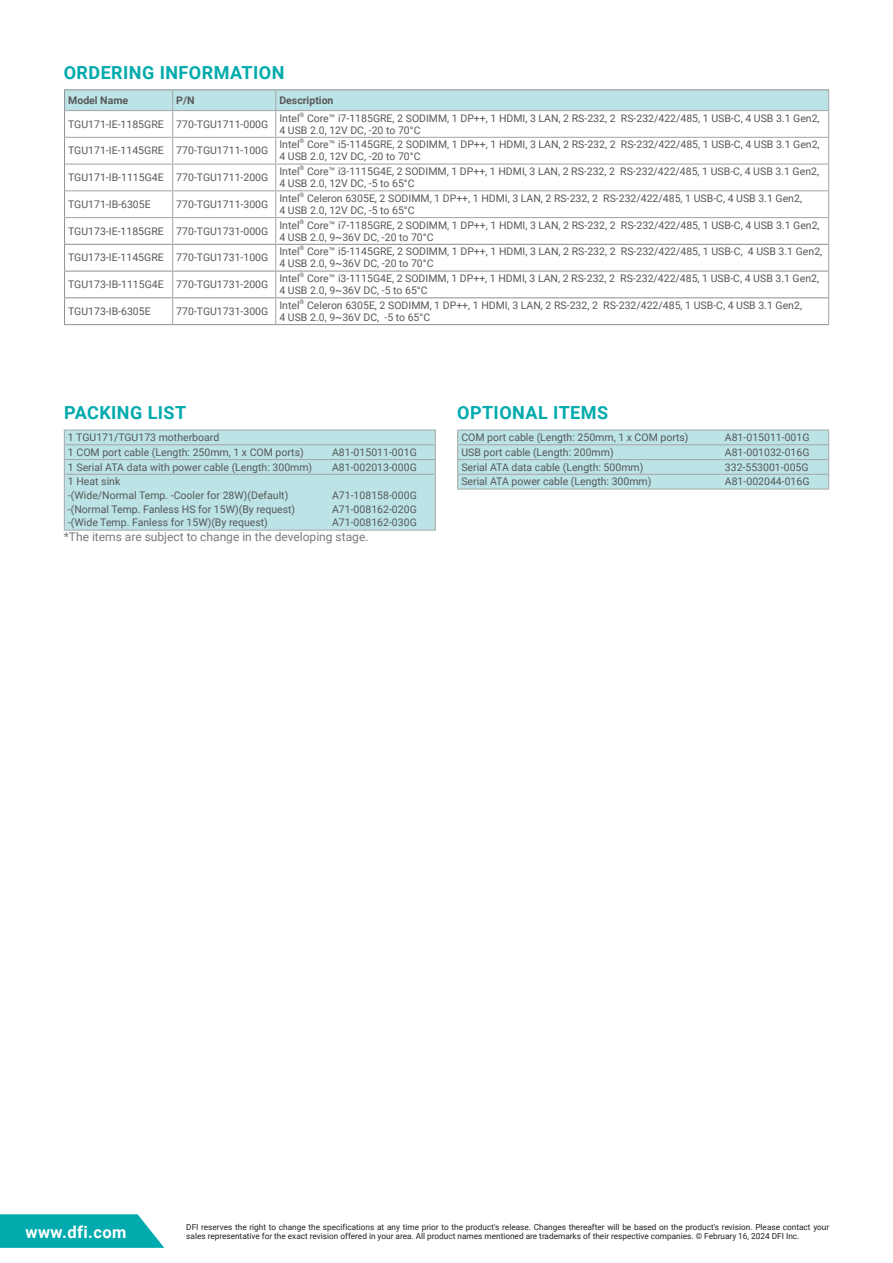
<style>
.page{position:relative;width:893px;height:1263px;background:#fff}
.page>*{position:absolute;margin:0;border:0;box-sizing:border-box;transform-origin:0 0}
.t1{font:700 18px "Roboto";letter-spacing:.025em;color:#00aaad}
.t2{font:700 16.5px "Roboto";letter-spacing:.025em;color:#fff}
.Default{font:12px "Roboto";color:#787a7d}
.Packing_List__Optional_List{font:10.5px/12px "Roboto";color:#57585a}
.Packing_List__Optional_List-2{font:700 10.5px "Roboto";color:#57585a}
.t3{font:8.25px/9px "Roboto";color:#231f20}
.Packing_List__Optional_List-3{font:6.15px "Roboto";color:#57585a}
</style>
<div class="page">
<svg style="left:0;top:1214px;width:164px;height:34px"></svg>
<hr style="left:64px;top:429px;width:264px;height:2px;background:#a8a9ad">
<hr style="left:328px;top:429px;width:108px;height:2px;background:#a8a9ad">
<div style="left:64px;top:430px;width:372px;height:100px;background:#bce3e5"></div>
<hr style="left:64px;top:475px;width:1px;height:55px;background:#a8a9ad">
<hr style="left:435px;top:475px;width:1px;height:55px;background:#a8a9ad">
<hr style="left:64px;top:474px;width:264px;height:1px;background:#a8a9ad">
<hr style="left:328px;top:474px;width:108px;height:1px;background:#a8a9ad">
<hr style="left:64px;top:530px;width:264px;height:1px;background:#a8a9ad">
<hr style="left:328px;top:530px;width:108px;height:1px;background:#a8a9ad">
<hr style="left:457px;top:429px;width:264px;height:2px;background:#a8a9ad">
<hr style="left:721px;top:429px;width:108px;height:2px;background:#a8a9ad">
<svg style="left:457px;top:430px;width:372px;height:58px"></svg>
<hr style="left:457px;top:488px;width:264px;height:2px;background:#a8a9ad">
<hr style="left:721px;top:488px;width:108px;height:2px;background:#a8a9ad">
<hr style="left:64px;top:89px;width:109px;height:1px;background:#939598">
<hr style="left:173px;top:89px;width:103px;height:1px;background:#939598">
<hr style="left:276px;top:89px;width:553px;height:1px;background:#939598">
<svg style="left:64px;top:90px;width:765px;height:234px"></svg>
<hr style="left:173px;top:297px;width:103px;height:1px;background:#939598">
<hr style="left:276px;top:297px;width:552px;height:1px;background:#939598">
<hr style="left:64px;top:324px;width:109px;height:1px;background:#939598">
<hr style="left:173px;top:324px;width:103px;height:1px;background:#939598">
<hr style="left:276px;top:324px;width:553px;height:1px;background:#939598">
<p class="t1" style="left:64px;top:60px;width:222px">ORDERING INFORMATION</p>
<p class="Packing_List__Optional_List-2" style="left:68px;top:93px;width:61px">Model Name</p>
<p class="Packing_List__Optional_List-2" style="left:176px;top:93px;width:20px">P/N</p>
<p class="Packing_List__Optional_List-2" style="left:279px;top:93px;width:56px">Description</p>
<p class="Packing_List__Optional_List" style="left:68px;top:118px;width:97px">TGU171-IE-1185GRE</p>
<p class="Packing_List__Optional_List" style="left:176px;top:118px;width:94px">770-TGU1711-000G</p>
<p class="Packing_List__Optional_List" style="left:279px;top:112px;width:22px">Intel</p>
<p class="Packing_List__Optional_List-3" style="left:300px;top:110px;width:6px">®</p>
<p class="Packing_List__Optional_List" style="left:279px;top:112px;width:542px;text-indent:28px">Core™ i7-1185GRE, 2 SODIMM, 1 DP++, 1 HDMI, 3 LAN, 2 RS-232, 2 RS-232/422/485, 1 USB-C, 4 USB 3.1 Gen2,<br>4 USB 2.0, 12V DC, -20 to 70°C</p>
<p class="Packing_List__Optional_List" style="left:68px;top:144px;width:97px">TGU171-IE-1145GRE</p>
<p class="Packing_List__Optional_List" style="left:176px;top:144px;width:94px">770-TGU1711-100G</p>
<p class="Packing_List__Optional_List" style="left:68px;top:171px;width:97px">TGU171-IB-1115G4E</p>
<p class="Packing_List__Optional_List" style="left:176px;top:171px;width:94px">770-TGU1711-200G</p>
<p class="Packing_List__Optional_List" style="left:68px;top:198px;width:84px">TGU171-IB-6305E</p>
<p class="Packing_List__Optional_List" style="left:176px;top:198px;width:94px">770-TGU1711-300G</p>
<p class="Packing_List__Optional_List" style="left:68px;top:225px;width:97px">TGU173-IE-1185GRE</p>
<p class="Packing_List__Optional_List" style="left:176px;top:225px;width:94px">770-TGU1731-000G</p>
<p class="Packing_List__Optional_List" style="left:68px;top:251px;width:97px">TGU173-IE-1145GRE</p>
<p class="Packing_List__Optional_List" style="left:176px;top:251px;width:94px">770-TGU1731-100G</p>
<p class="Packing_List__Optional_List" style="left:68px;top:278px;width:97px">TGU173-IB-1115G4E</p>
<p class="Packing_List__Optional_List" style="left:176px;top:278px;width:94px">770-TGU1731-200G</p>
<p class="Packing_List__Optional_List" style="left:68px;top:305px;width:84px">TGU173-IB-6305E</p>
<p class="Packing_List__Optional_List" style="left:176px;top:305px;width:94px">770-TGU1731-300G</p>
<p class="Packing_List__Optional_List" style="left:279px;top:138px;width:22px">Intel</p>
<p class="Packing_List__Optional_List-3" style="left:300px;top:137px;width:6px">®</p>
<p class="Packing_List__Optional_List" style="left:279px;top:138px;width:542px;text-indent:28px">Core™ i5-1145GRE, 2 SODIMM, 1 DP++, 1 HDMI, 3 LAN, 2 RS-232, 2 RS-232/422/485, 1 USB-C, 4 USB 3.1 Gen2,<br>4 USB 2.0, 12V DC, -20 to 70°C</p>
<p class="Packing_List__Optional_List" style="left:279px;top:165px;width:22px">Intel</p>
<p class="Packing_List__Optional_List-3" style="left:300px;top:164px;width:6px">®</p>
<p class="Packing_List__Optional_List" style="left:279px;top:165px;width:541px;text-indent:28px">Core™ i3-1115G4E, 2 SODIMM, 1 DP++, 1 HDMI, 3 LAN, 2 RS-232, 2 RS-232/422/485, 1 USB-C, 4 USB 3.1 Gen2,<br>4 USB 2.0, 12V DC, -5 to 65°C</p>
<p class="Packing_List__Optional_List" style="left:279px;top:192px;width:22px">Intel</p>
<p class="Packing_List__Optional_List-3" style="left:300px;top:190px;width:6px">®</p>
<p class="Packing_List__Optional_List" style="left:279px;top:192px;width:524px;text-indent:28px">Celeron 6305E, 2 SODIMM, 1 DP++, 1 HDMI, 3 LAN, 2 RS-232, 2 RS-232/422/485, 1 USB-C, 4 USB 3.1 Gen2,<br>4 USB 2.0, 12V DC, -5 to 65°C</p>
<p class="Packing_List__Optional_List" style="left:279px;top:219px;width:22px">Intel</p>
<p class="Packing_List__Optional_List-3" style="left:300px;top:217px;width:6px">®</p>
<p class="Packing_List__Optional_List" style="left:279px;top:219px;width:542px;text-indent:28px">Core™ i7-1185GRE, 2 SODIMM, 1 DP++, 1 HDMI, 3 LAN, 2 RS-232, 2 RS-232/422/485, 1 USB-C, 4 USB 3.1 Gen2,<br>4 USB 2.0, 9~36V DC, -20 to 70°C</p>
<p class="Packing_List__Optional_List" style="left:279px;top:245px;width:22px">Intel</p>
<p class="Packing_List__Optional_List-3" style="left:300px;top:244px;width:6px">®</p>
<p class="Packing_List__Optional_List" style="left:279px;top:245px;width:544px;text-indent:28px">Core™ i5-1145GRE, 2 SODIMM, 1 DP++, 1 HDMI, 3 LAN, 2 RS-232, 2 RS-232/422/485, 1 USB-C, 4 USB 3.1 Gen2,<br>4 USB 2.0, 9~36V DC, -20 to 70°C</p>
<p class="Packing_List__Optional_List" style="left:279px;top:272px;width:22px">Intel</p>
<p class="Packing_List__Optional_List-3" style="left:300px;top:271px;width:6px">®</p>
<p class="Packing_List__Optional_List" style="left:279px;top:272px;width:541px;text-indent:28px">Core™ i3-1115G4E, 2 SODIMM, 1 DP++, 1 HDMI, 3 LAN, 2 RS-232, 2 RS-232/422/485, 1 USB-C, 4 USB 3.1 Gen2,<br>4 USB 2.0, 9~36V DC, -5 to 65°C</p>
<p class="Packing_List__Optional_List" style="left:279px;top:299px;width:22px">Intel</p>
<p class="Packing_List__Optional_List-3" style="left:300px;top:297px;width:6px">®</p>
<p class="Packing_List__Optional_List" style="left:279px;top:299px;width:524px;text-indent:28px">Celeron 6305E, 2 SODIMM, 1 DP++, 1 HDMI, 3 LAN, 2 RS-232, 2 RS-232/422/485, 1 USB-C, 4 USB 3.1 Gen2,<br>4 USB 2.0, 9~36V DC, -5 to 65°C</p>
<p class="t1" style="left:64px;top:400px;width:124px">PACKING LIST</p>
<p class="t1" style="left:457px;top:400px;width:152px">OPTIONAL ITEMS</p>
<p class="Packing_List__Optional_List" style="left:68px;top:431px;width:153px">1 TGU171/TGU173 motherboard</p>
<p class="Packing_List__Optional_List" style="left:68px;top:446px;width:237px">1 COM port cable (Length: 250mm, 1 x COM ports)</p>
<p class="Packing_List__Optional_List" style="left:332px;top:446px;width:86px">A81-015011-001G</p>
<p class="Packing_List__Optional_List" style="left:68px;top:460px;width:246px">1 Serial ATA data with power cable (Length: 300mm)</p>
<p class="Packing_List__Optional_List" style="left:332px;top:460px;width:86px">A81-002013-000G</p>
<p class="Packing_List__Optional_List" style="left:68px;top:475px;width:54px">1 Heat sink</p>
<p class="Packing_List__Optional_List" style="left:68px;top:489px;width:222px">-(Wide/Normal Temp. -Cooler for 28W)(Default)</p>
<p class="Packing_List__Optional_List" style="left:68px;top:503px;width:229px">-(Normal Temp. Fanless HS for 15W)(By request)</p>
<p class="Packing_List__Optional_List" style="left:68px;top:516px;width:201px">-(Wide Temp. Fanless for 15W)(By request)</p>
<p class="Packing_List__Optional_List" style="left:461px;top:431px;width:229px">COM port cable (Length: 250mm, 1 x COM ports)</p>
<p class="Packing_List__Optional_List" style="left:725px;top:431px;width:86px">A81-015011-001G</p>
<p class="Packing_List__Optional_List" style="left:461px;top:446px;width:154px">USB port cable (Length: 200mm)</p>
<p class="Packing_List__Optional_List" style="left:725px;top:446px;width:86px">A81-001032-016G</p>
<p class="Packing_List__Optional_List" style="left:461px;top:460px;width:184px">Serial ATA data cable (Length: 500mm)</p>
<p class="Packing_List__Optional_List" style="left:725px;top:460px;width:85px">332-553001-005G</p>
<p class="Packing_List__Optional_List" style="left:461px;top:475px;width:192px">Serial ATA power cable (Length: 300mm)</p>
<p class="Packing_List__Optional_List" style="left:725px;top:475px;width:86px">A81-002044-016G</p>
<p class="Packing_List__Optional_List" style="left:332px;top:489px;width:86px">A71-108158-000G</p>
<p class="Packing_List__Optional_List" style="left:332px;top:503px;width:86px">A71-008162-020G</p>
<p class="Packing_List__Optional_List" style="left:332px;top:516px;width:86px">A71-008162-030G</p>
<p class="Default" style="left:64px;top:528px;width:306px">*The items are subject to change in the developing stage.</p>
<h2 class="t2" style="left:26px;top:1221px;width:102px">www.dfi.com</h2>
<p class="t3" style="left:186px;top:1223px;width:644px">DFI reserves the right to change the specifications at any time prior to the product's release. Changes thereafter will be based on the product's revision. Please contact your sales representative for the exact revision offered in your area. All product names mentioned are trademarks of their respective companies. © February 16, 2024 DFI Inc.</p>
</div>
